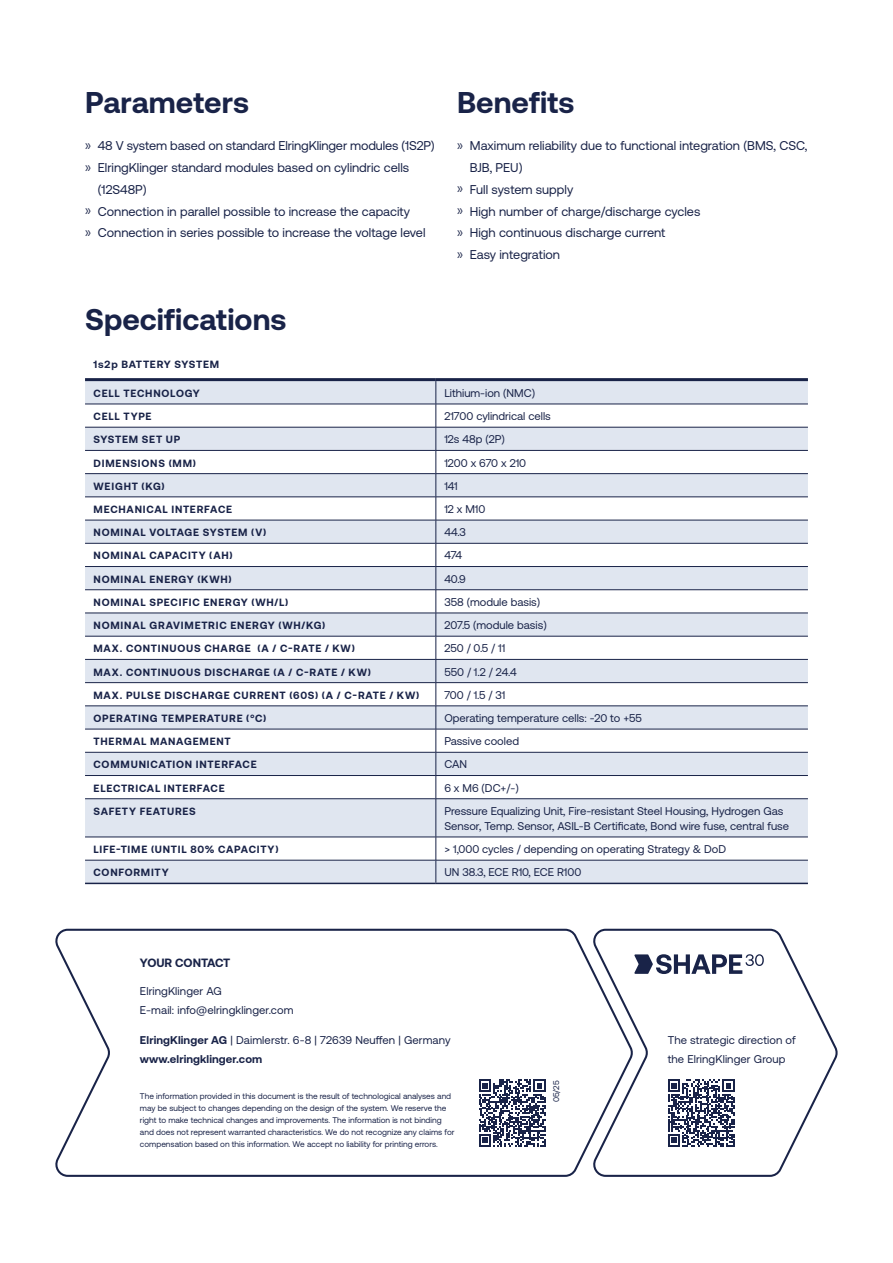
<style>
.page{position:relative;width:893px;height:1263px;background:#fff}
.page>*{position:absolute;margin:0;border:0;box-sizing:border-box;transform-origin:0 0}
.t1{font:700 30px "Aeonik";color:#192348}
.t2{font:12.75px "Aeonik";color:#192348}
.t3{font:700 12px "Aeonik";letter-spacing:-.005em;color:#192348}
.t4{font:11.25px/18.8px "Aeonik";color:#192348}
.t5{font:700 11.25px/18.8px "Aeonik";letter-spacing:.01em;color:#192348}
.t6{font:700 10.5px "Aeonik";letter-spacing:.075em;color:#192348}
.t7{font:8.25px/12px "Aeonik";color:#192348}
.s1{font-size:11.25px}
.s2{font-weight:400}
</style>
<div class="page">
<svg style="left:55px;top:928px;width:534px;height:249px"></svg>
<svg style="left:589px;top:928px;width:249px;height:249px"></svg>
<svg style="left:479px;top:1079px;width:67px;height:67px"></svg>
<svg style="left:634px;top:954px;width:130px;height:20px"></svg>
<svg style="left:668px;top:1079px;width:67px;height:67px"></svg>
<svg style="left:85px;top:381px;width:723px;height:46px;fill:#e0e6f0"></svg>
<svg style="left:85px;top:428px;width:723px;height:455px;fill:#e0e6f0"></svg>
<svg style="left:85px;top:544px;width:723px;height:316px;fill:#e0e6f0"></svg>
<hr style="left:85px;top:378px;width:351px;height:3px;background:#192348">
<hr style="left:436px;top:378px;width:372px;height:3px;background:#192348">
<hr style="left:85px;top:883px;width:351px;height:1px;background:#192348">
<hr style="left:436px;top:883px;width:372px;height:1px;background:#192348">
<hr style="left:85px;top:404px;width:351px;height:1px;background:#192348">
<hr style="left:436px;top:404px;width:372px;height:1px;background:#192348">
<hr style="left:85px;top:427px;width:351px;height:1px;background:#192348">
<hr style="left:436px;top:427px;width:372px;height:1px;background:#192348">
<hr style="left:85px;top:450px;width:351px;height:1px;background:#192348">
<hr style="left:436px;top:450px;width:372px;height:1px;background:#192348">
<hr style="left:85px;top:473px;width:351px;height:1px;background:#192348">
<hr style="left:436px;top:473px;width:372px;height:1px;background:#192348">
<hr style="left:85px;top:497px;width:351px;height:1px;background:#192348">
<hr style="left:436px;top:497px;width:372px;height:1px;background:#192348">
<hr style="left:85px;top:520px;width:351px;height:1px;background:#192348">
<hr style="left:436px;top:520px;width:372px;height:1px;background:#192348">
<hr style="left:85px;top:543px;width:351px;height:1px;background:#192348">
<hr style="left:436px;top:543px;width:372px;height:1px;background:#192348">
<hr style="left:85px;top:566px;width:351px;height:1px;background:#192348">
<hr style="left:436px;top:566px;width:372px;height:1px;background:#192348">
<hr style="left:85px;top:589px;width:351px;height:1px;background:#192348">
<hr style="left:436px;top:589px;width:372px;height:1px;background:#192348">
<hr style="left:85px;top:613px;width:351px;height:1px;background:#192348">
<hr style="left:436px;top:613px;width:372px;height:1px;background:#192348">
<hr style="left:85px;top:636px;width:351px;height:1px;background:#192348">
<hr style="left:436px;top:636px;width:372px;height:1px;background:#192348">
<hr style="left:85px;top:659px;width:351px;height:1px;background:#192348">
<hr style="left:436px;top:659px;width:372px;height:1px;background:#192348">
<hr style="left:85px;top:682px;width:351px;height:1px;background:#192348">
<hr style="left:436px;top:682px;width:372px;height:1px;background:#192348">
<hr style="left:85px;top:706px;width:351px;height:1px;background:#192348">
<hr style="left:436px;top:706px;width:372px;height:1px;background:#192348">
<hr style="left:85px;top:729px;width:351px;height:1px;background:#192348">
<hr style="left:436px;top:729px;width:372px;height:1px;background:#192348">
<hr style="left:85px;top:752px;width:351px;height:1px;background:#192348">
<hr style="left:436px;top:752px;width:372px;height:1px;background:#192348">
<hr style="left:85px;top:775px;width:351px;height:1px;background:#192348">
<svg style="left:435px;top:381px;width:1px;height:417px"></svg>
<hr style="left:436px;top:775px;width:372px;height:1px;background:#192348">
<hr style="left:85px;top:798px;width:351px;height:1px;background:#192348">
<hr style="left:435px;top:799px;width:1px;height:38px;background:#192348">
<hr style="left:436px;top:798px;width:372px;height:1px;background:#192348">
<hr style="left:85px;top:837px;width:351px;height:1px;background:#192348">
<hr style="left:436px;top:837px;width:372px;height:1px;background:#192348">
<hr style="left:85px;top:860px;width:351px;height:1px;background:#192348">
<svg style="left:435px;top:837px;width:1px;height:46px"></svg>
<hr style="left:436px;top:860px;width:372px;height:1px;background:#192348">
<h1 class="t1" style="left:85px;top:86px;width:165px">Parameters</h1>
<h1 class="t1" style="left:457px;top:86px;width:119px">Benefits</h1>
<p class="t2" style="left:85px;top:139px;width:351px"><span class="s1">»</span> 48 V system based on standard ElringKlinger modules (1S2P)</p>
<p class="t2" style="left:85px;top:161px;width:326px"><span class="s1">»</span> ElringKlinger standard modules based on cylindric cells</p>
<p class="t2" style="left:98px;top:182px;width:50px">(12S48P)</p>
<p class="t2" style="left:85px;top:204px;width:326px"><span class="s1">»</span> Connection in parallel possible to increase the capacity</p>
<p class="t2" style="left:85px;top:226px;width:342px"><span class="s1">»</span> Connection in series possible to increase the voltage level</p>
<p class="t2" style="left:457px;top:139px;width:352px"><span class="s1">»</span> Maximum reliability due to functional integration (BMS, CSC,</p>
<p class="t2" style="left:470px;top:161px;width:54px">BJB, PEU)</p>
<p class="t2" style="left:457px;top:182px;width:118px"><span class="s1">»</span> Full system supply</p>
<p class="t2" style="left:457px;top:204px;width:245px"><span class="s1">»</span> High number of charge/discharge cycles</p>
<p class="t2" style="left:457px;top:226px;width:210px"><span class="s1">»</span> High continuous discharge current</p>
<p class="t2" style="left:457px;top:248px;width:104px"><span class="s1">»</span> Easy integration</p>
<h1 class="t1" style="left:85px;top:303px;width:203px">Specifications</h1>
<p class="t6" style="left:94px;top:358px;width:127px">1s2p BATTERY SYSTEM</p>
<p class="t6" style="left:94px;top:387px;width:108px">CELL TECHNOLOGY</p>
<p class="t4" style="left:444px;top:384px;width:92px">Lithium-ion (NMC)</p>
<p class="t6" style="left:94px;top:410px;width:60px">CELL TYPE</p>
<p class="t4" style="left:444px;top:407px;width:108px">21700 cylindrical cells</p>
<p class="t6" style="left:94px;top:434px;width:88px">SYSTEM SET UP</p>
<p class="t4" style="left:444px;top:430px;width:62px">12s 48p (2P)</p>
<p class="t6" style="left:94px;top:457px;width:104px">DIMENSIONS (MM)</p>
<p class="t4" style="left:444px;top:453px;width:83px">1200 x 670 x 210</p>
<p class="t6" style="left:94px;top:480px;width:73px">WEIGHT (KG)</p>
<p class="t4" style="left:444px;top:476px;width:15px">141</p>
<p class="t6" style="left:94px;top:503px;width:140px">MECHANICAL INTERFACE</p>
<p class="t4" style="left:444px;top:500px;width:43px">12 x M10</p>
<p class="t6" style="left:94px;top:527px;width:174px">NOMINAL VOLTAGE SYSTEM (V)</p>
<p class="t4" style="left:444px;top:523px;width:23px">44.3</p>
<p class="t6" style="left:94px;top:550px;width:141px">NOMINAL CAPACITY (AH)</p>
<p class="t4" style="left:444px;top:546px;width:19px">474</p>
<p class="t6" style="left:94px;top:573px;width:140px">NOMINAL ENERGY (KWH)</p>
<p class="t4" style="left:444px;top:569px;width:23px">40.9</p>
<p class="t6" style="left:94px;top:596px;width:196px">NOMINAL SPECIFIC ENERGY (WH/L)</p>
<p class="t4" style="left:444px;top:593px;width:97px">358 (module basis)</p>
<p class="t6" style="left:94px;top:619px;width:233px">NOMINAL GRAVIMETRIC ENERGY (WH/KG)</p>
<p class="t4" style="left:444px;top:616px;width:104px">207.5 (module basis)</p>
<p class="t6" style="left:94px;top:643px;width:263px">MAX. CONTINUOUS CHARGE (A / C-RATE / KW)</p>
<p class="t4" style="left:444px;top:639px;width:62px">250 / 0.5 / 11</p>
<p class="t6" style="left:94px;top:666px;width:279px">MAX. CONTINUOUS DISCHARGE (A / C-RATE / KW)</p>
<p class="t4" style="left:444px;top:662px;width:74px">550 / 1.2 / 24.4</p>
<p class="t6" style="left:94px;top:689px;width:327px">MAX. PULSE DISCHARGE CURRENT (60S) (A / C-RATE / KW)</p>
<p class="t4" style="left:444px;top:685px;width:63px">700 / 1.5 / 31</p>
<p class="t6" style="left:94px;top:712px;width:174px">OPERATING TEMPERATURE (°C)</p>
<p class="t4" style="left:444px;top:709px;width:199px">Operating temperature cells: -20 to +55</p>
<p class="t6" style="left:94px;top:736px;width:139px">THERMAL MANAGEMENT</p>
<p class="t4" style="left:444px;top:732px;width:76px">Passive cooled</p>
<p class="t6" style="left:94px;top:759px;width:165px">COMMUNICATION INTERFACE</p>
<p class="t4" style="left:444px;top:755px;width:24px">CAN</p>
<p class="t6" style="left:94px;top:782px;width:133px">ELECTRICAL INTERFACE</p>
<p class="t4" style="left:444px;top:778px;width:76px">6 x M6 (DC+/-)</p>
<p class="t6" style="left:94px;top:805px;width:104px">SAFETY FEATURES</p>
<p class="t4" style="left:444px;top:803px;width:346px;line-height:15px">Pressure Equalizing Unit, Fire-resistant Steel Housing, Hydrogen Gas<br>Sensor, Temp. Sensor, ASIL-B Certificate, Bond wire fuse, central fuse</p>
<p class="t6" style="left:94px;top:843px;width:187px">LIFE-TIME (UNTIL 80% CAPACITY)</p>
<p class="t4" style="left:444px;top:840px;width:283px">&gt; 1,000 cycles / depending on operating Strategy &amp; DoD</p>
<p class="t6" style="left:94px;top:867px;width:77px">CONFORMITY</p>
<p class="t4" style="left:444px;top:863px;width:139px">UN 38.3, ECE R10, ECE R100</p>
<p class="t3" style="left:140px;top:956px;width:92px">YOUR CONTACT</p>
<p class="t4" style="left:140px;top:982px;width:155px">ElringKlinger AG<br>E-mail: info@elringklinger.com</p>
<p class="t5" style="left:140px;top:1030px;width:312px">ElringKlinger AG <span class="s2">| Daimlerstr. 6-8 | 72639 Neuffen | Germany </span>www.elringklinger.com</p>
<p class="t7" style="left:140px;top:1090px;width:316px">The information provided in this document is the result of technological analyses and may be subject to changes depending on the design of the system. We reserve the right to make technical changes and improvements. The information is not binding and does not represent warranted characteristics. We do not recognize any claims for compensation based on this information. We accept no liability for printing errors.</p>
<p class="t7" style="left:550px;top:1102px;width:23px;rotate:-90deg">05/25</p>
<p class="t4" style="left:668px;top:1030px;width:130px">The strategic direction of the ElringKlinger Group</p>
</div>
